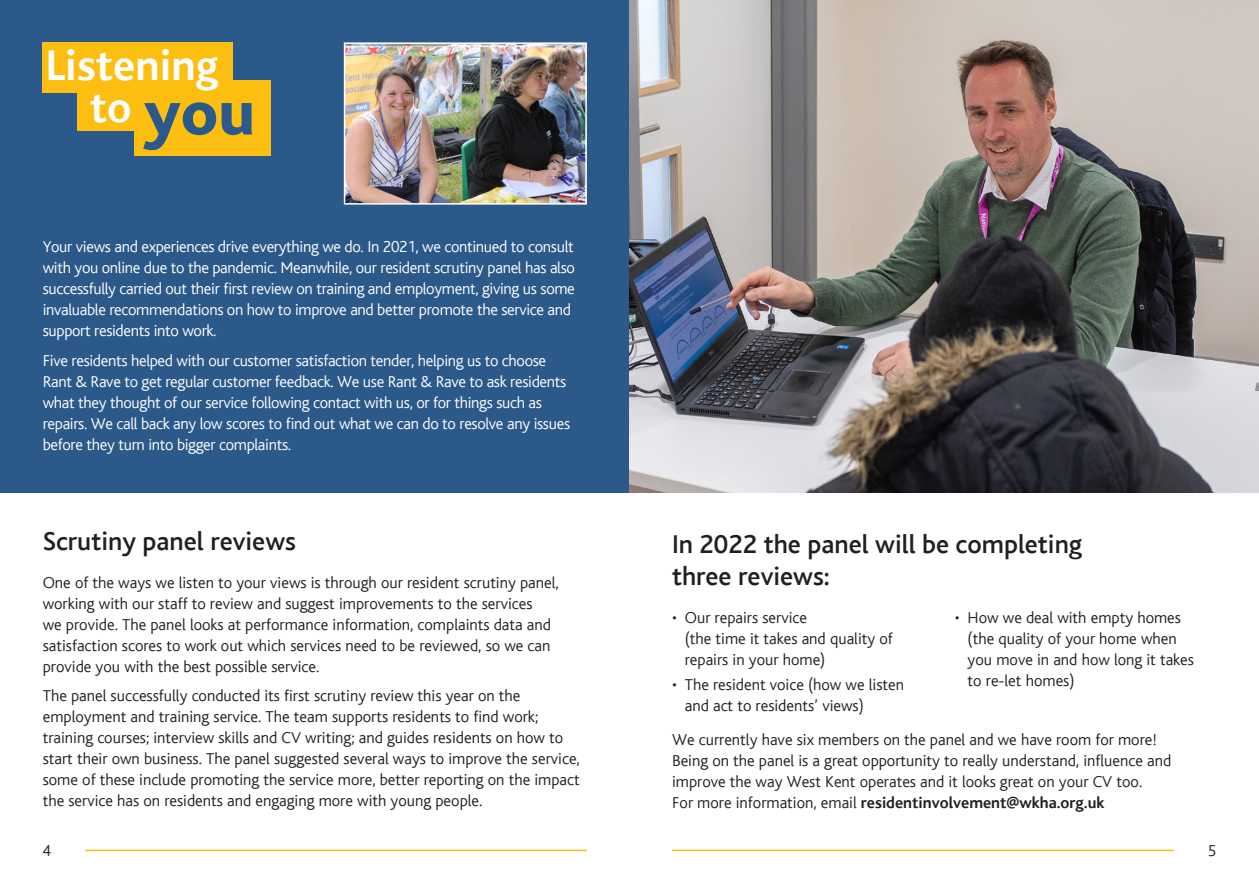
<style>
.page{position:relative;width:1259px;height:893px;background:#fff}
.page>*{position:absolute;margin:0;border:0;box-sizing:border-box;transform-origin:0 0}
.t1{font:800 66.45px "Bliss";color:#2b598a}
.t2{font:700 45px "Bliss";color:#fff}
.t3{font:500 27px/32.4px "Bliss";color:#231f20}
.t4{font:300 16.5px/21px "Bliss";color:#231f20}
.t5{font:300 16.5px/21px "Bliss";letter-spacing:-.02em;color:#fff}
.s1{font-weight:700}
</style>
<div class="page">
<hr style="left:85px;top:850px;width:502px;height:1px;background:#fdbe12">
<hr style="left:672px;top:850px;width:502px;height:1px;background:#fdbe12">
<div style="left:0;top:0;width:629px;height:492px;background:#2b598a"></div>
<div style="left:43px;top:43px;width:190px;height:50px;background:#fdbe12"></div>
<div style="left:134px;top:80px;width:136px;height:75px;background:#fdbe12"></div>
<div style="left:78px;top:80px;width:66px;height:51px;background:#fdbe12"></div>
<img style="left:629px;top:0;width:630px;height:492px">
<img style="left:347px;top:45px;width:237px;height:157px">
<div style="left:344px;top:42px;width:243px;height:163px;border:2px solid #fff"></div>
<h2 class="t2" style="left:46px;top:42px;width:174px">Listening</h2>
<h1 class="t1" style="left:90px;top:78px;width:167px"><sup>to</sup> you</h1>
<p class="t5" style="left:43px;top:236px;width:534px">Your views and experiences drive everything we do. In 2021, we continued to consult with you online due to the pandemic. Meanwhile, our resident scrutiny panel has also successfully carried out their first review on training and employment, giving us some invaluable recommendations on how to improve and better promote the service and support residents into work.</p>
<p class="t5" style="left:43px;top:350px;width:529px">Five residents helped with our customer satisfaction tender, helping us to choose Rant &amp; Rave to get regular customer feedback. We use Rant &amp; Rave to ask residents what they thought of our service following contact with us, or for things such as repairs. We call back any low scores to find out what we can do to resolve any issues before they turn into bigger complaints.</p>
<h3 class="t3" style="left:43px;top:525px;width:255px">Scrutiny panel reviews</h3>
<p class="t4" style="left:43px;top:572px;width:517px">One of the ways we listen to your views is through our resident scrutiny panel, working with our staff to review and suggest improvements to the services<br>we provide. The panel looks at performance information, complaints data and satisfaction scores to work out which services need to be reviewed, so we can provide you with the best possible service.</p>
<p class="t4" style="left:43px;top:686px;width:538px">The panel successfully conducted its first scrutiny review this year on the employment and training service. The team supports residents to find work; training courses; interview skills and CV writing; and guides residents on how to start their own business. The panel suggested several ways to improve the service, some of these include promoting the service more, better reporting on the impact the service has on residents and engaging more with young people.</p>
<h3 class="t3" style="left:672px;top:528px;width:412px">In 2022 the panel will be completing three reviews:</h3>
<p class="t4" style="left:685px;top:608px;width:209px;text-indent:-13px">• Our repairs service<br>(the time it takes and quality of repairs in your home)</p>
<p class="t4" style="left:685px;top:675px;width:221px;text-indent:-13px">• The resident voice (how we listen and act to residents’ views)</p>
<p class="t4" style="left:967px;top:608px;width:228px;text-indent:-13px">• How we deal with empty homes (the quality of your home when you move in and how long it takes to re-let homes)</p>
<p class="t4" style="left:672px;top:730px;width:501px">We currently have six members on the panel and we have room for more!<br>Being on the panel is a great opportunity to really understand, influence and improve the way West Kent operates and it looks great on your CV too.<br>For more information, email <span class="s1">residentinvolvement@wkha.org.uk</span></p>
<p class="t4" style="left:43px;top:840px;width:10px">4</p>
<p class="t4" style="left:1208px;top:840px;width:10px">5</p>
</div>
